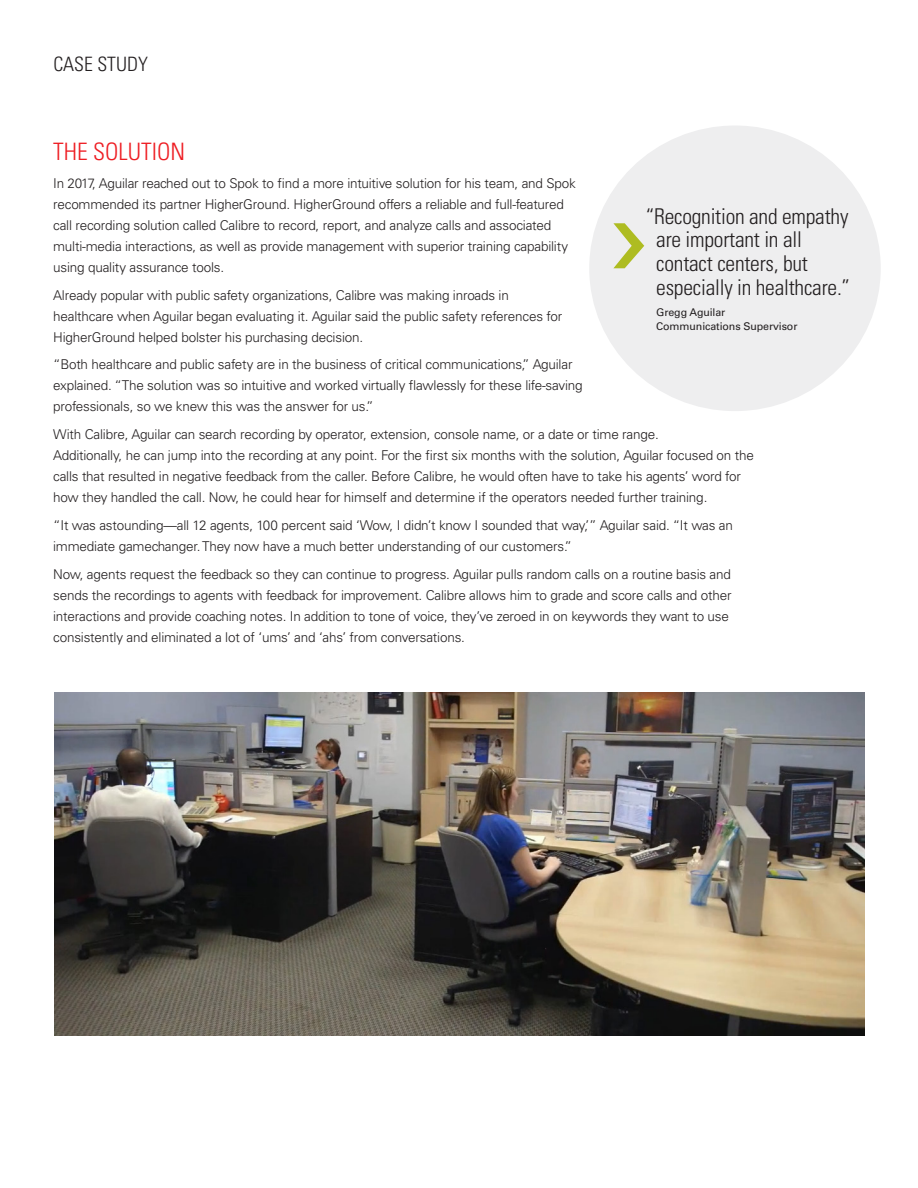
<style>
.page{position:relative;width:918px;height:1188px;background:#fff}
.page>*{position:absolute;margin:0;border:0;box-sizing:border-box;transform-origin:0 0}
.BODY_Copy{font:300 condensed 24px "Univers LT Std";color:#ee1d23}
.Large_Quote{font:300 condensed 21.75px/23.5px "Univers LT Std";letter-spacing:-.01em;color:#231f20}
.Document_Title{font:300 condensed 19.8px "Univers LT Std";color:#231f20}
.BODY_Copy-2{font:300 13.5px/21px "Univers LT Std";letter-spacing:-.015em;color:#231f20}
.Callout_Credit{font:10.65px/13.5px "Univers LT Std";letter-spacing:-.01em;color:#231f20}
</style>
<div class="page">
<div style="left:587px;top:123px;width:296px;height:290px;background:#eeeeef;border-radius:50%"></div>
<svg style="left:613px;top:223px;width:31px;height:45px"></svg>
<img style="left:54px;top:692px;width:811px;height:343px">
<p class="Document_Title" style="left:53px;top:52px;width:96px">CASE STUDY</p>
<p class="BODY_Copy" style="left:53px;top:137px;width:134px">THE SOLUTION</p>
<p class="BODY_Copy-2" style="left:53px;top:173px;width:524px">In 2017, Aguilar reached out to Spok to find a more intuitive solution for his team, and Spok recommended its partner HigherGround. HigherGround offers a reliable and full-featured call recording solution called Calibre to record, report, and analyze calls and associated multi-media interactions, as well as provide management with superior training capability using quality assurance tools.</p>
<p class="BODY_Copy-2" style="left:53px;top:284px;width:511px">Already popular with public safety organizations, Calibre was making inroads in healthcare when Aguilar began evaluating it. Aguilar said the public safety references for<br>HigherGround helped bolster his purchasing decision.</p>
<p class="BODY_Copy-2" style="left:53px;top:354px;width:531px">“Both healthcare and public safety are in the business of critical communications,” Aguilar explained. “The solution was so intuitive and worked virtually flawlessly for these life-saving professionals, so we knew this was the answer for us.”</p>
<p class="BODY_Copy-2" style="left:53px;top:424px;width:702px">With Calibre, Aguilar can search recording by operator, extension, console name, or a date or time range.<br>Additionally, he can jump into the recording at any point. For the first six months with the solution, Aguilar focused on the calls that resulted in negative feedback from the caller. Before Calibre, he would often have to take his agents’ word for how they handled the call. Now, he could hear for himself and determine if the operators needed further training.</p>
<p class="BODY_Copy-2" style="left:53px;top:515px;width:681px">“It was astounding—all 12 agents, 100 percent said ‘Wow, I didn’t know I sounded that way,’” Aguilar said. “It was an immediate gamechanger. They now have a much better understanding of our customers.”</p>
<p class="BODY_Copy-2" style="left:53px;top:563px;width:680px">Now, agents request the feedback so they can continue to progress. Aguilar pulls random calls on a routine basis and sends the recordings to agents with feedback for improvement. Calibre allows him to grade and score calls and other interactions and provide coaching notes. In addition to tone of voice, they’ve zeroed in on keywords they want to use consistently and eliminated a lot of ‘ums’ and ‘ahs’ from conversations.</p>
<p class="Large_Quote" style="left:656px;top:205px;width:195px;text-indent:-10px">“Recognition and empathy are important in all contact centers, but especially in healthcare.”</p>
<p class="Callout_Credit" style="left:656px;top:306px;width:143px">Gregg Aguilar<br>Communications Supervisor</p>
</div>
